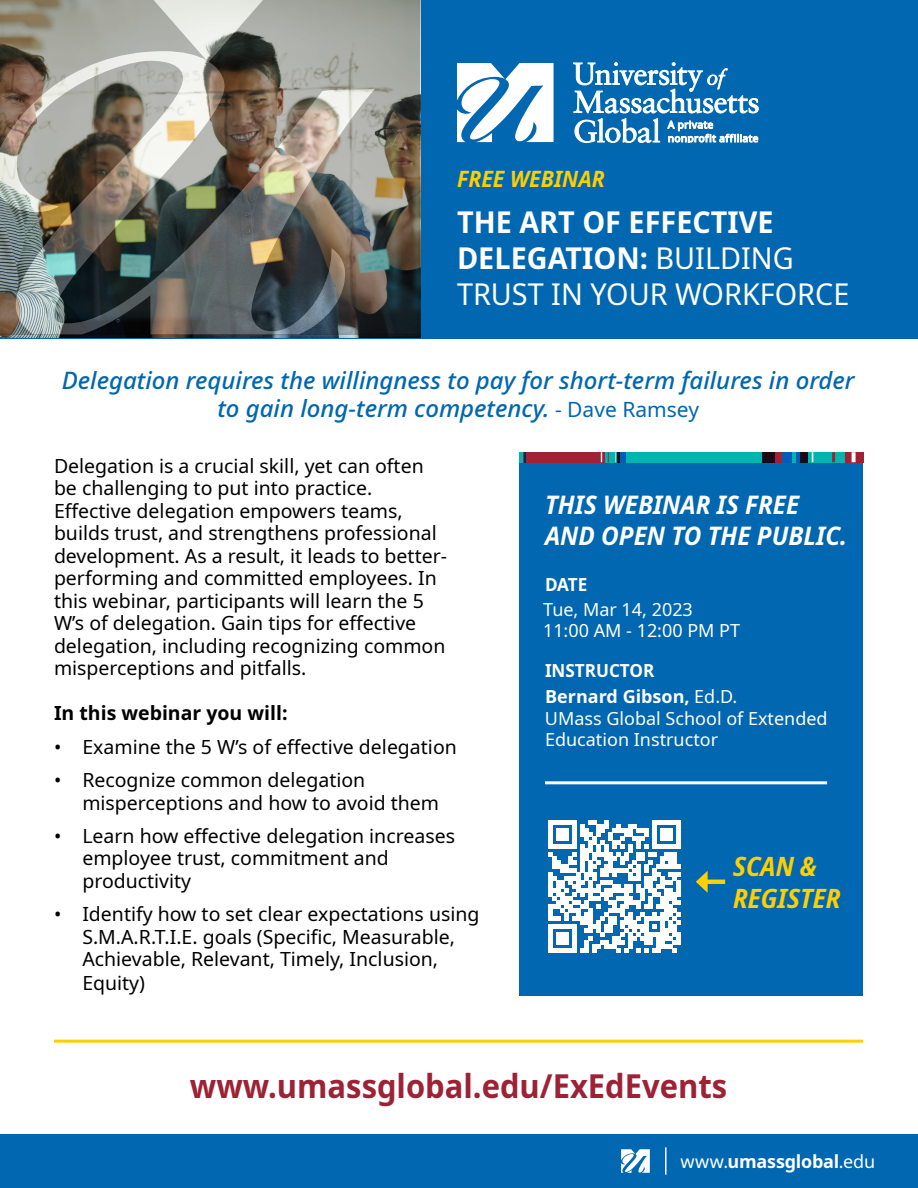
<style>
.page{position:relative;width:918px;height:1188px;background:#fff}
.page>*{position:absolute;margin:0;border:0;box-sizing:border-box;transform-origin:0 0}
.t1{font:700 32.85px "Noto Sans";color:#9d2235;scale:.94 1}
.t2{font:700 30px/36px "Noto Sans";color:#fff;scale:.96 1}
.t3{font:italic 700 semi-condensed 26.55px/32px "Noto Sans";color:#ffcf01}
.t4{font:italic 700 25.5px/30.6px "Noto Sans";color:#fff;scale:.95 1}
.t5{font:italic 500 24px/28.8px "Noto Sans";color:#0067b0;text-align:center}
.t6{font:italic 700 22.5px "Noto Sans";color:#ffce02;scale:.95 1}
.t7{font:19.5px/22.5px "Noto Sans";color:#000}
.t8{font:700 19.5px "Noto Sans";color:#000}
.t9{font:18px/21.6px "Noto Sans";color:#fff}
.t10{font:700 18px "Noto Sans";letter-spacing:-.01em;color:#fff}
.t11{font:700 18px "Noto Sans";letter-spacing:-.01em;color:#fff;scale:.95 1}
.s1{font-weight:400}
.s2{font-weight:400;font-style:normal;font-size:21px}
.s3{font-weight:700}
</style>
<div class="page">
<div style="left:0;top:0;width:918px;height:339px;background:#0067b0"></div>
<div style="left:519px;top:452px;width:344px;height:544px;background:#0067b0"></div>
<svg style="left:457px;top:63px;width:97px;height:79px"></svg>
<svg style="left:573px;top:63px;width:185px;height:80px"></svg>
<hr style="left:519px;top:452px;width:4px;height:10px;background:#00b5ad">
<div style="left:604px;top:452px;width:259px;height:10px;background:#00b5ad"></div>
<div style="left:523px;top:452px;width:81px;height:10px;background:#a12236"></div>
<svg style="left:615px;top:452px;width:11px;height:10px"></svg>
<div style="left:762px;top:452px;width:17px;height:10px;background:#180b13"></div>
<div style="left:782px;top:452px;width:10px;height:10px;background:#005cb9"></div>
<svg style="left:796px;top:452px;width:3px;height:10px"></svg>
<div style="left:845px;top:452px;width:18px;height:10px;background:#a12236"></div>
<div style="left:776px;top:452px;width:6px;height:10px;background:#a12236"></div>
<svg style="left:832px;top:452px;width:3px;height:10px"></svg>
<svg style="left:851px;top:452px;width:5px;height:10px"></svg>
<div style="left:801px;top:452px;width:7px;height:10px;background:#180b13"></div>
<hr style="left:545px;top:781px;width:282px;height:3px;background:#fff">
<div style="left:0;top:1134px;width:918px;height:54px;background:#0067b0"></div>
<svg style="left:621px;top:1149px;width:29px;height:24px"></svg>
<hr style="left:665px;top:1147px;width:2px;height:28px;background:#fff">
<hr style="left:54px;top:1040px;width:809px;height:3px;background:#ffcf01">
<hr style="left:704px;top:880px;width:21px;height:4px;background:#ffcf01">
<svg style="left:696px;top:871px;width:12px;height:22px"></svg>
<svg style="left:549px;top:821px;width:132px;height:132px"></svg>
<hr style="left:677px;top:933px;width:4px;height:12px;background:#fff">
<svg style="left:375px;top:0;width:45px;height:334px;background:#6e6d62"></svg>
<img style="left:0;top:0;width:375px;height:334px">
<svg style="left:60px;top:279px;width:12px;height:18px"></svg>
<p class="t6" style="left:457px;top:163px;width:157px">FREE WEBINAR</p>
<h2 class="t2" style="left:457px;top:205px;width:410px">THE ART OF EFFECTIVE<br>DELEGATION: <span class="s1">BUILDING<br>TRUST IN YOUR WORKFORCE</span></h2>
<p class="t5" style="left:62px;top:366px;width:794px">Delegation requires the willingness to pay for short-term failures in order to gain long-term competency. <span class="s2">- Dave Ramsey</span></p>
<p class="t7" style="left:54px;top:455px;width:395px">Delegation is a crucial skill, yet can often be challenging to put into practice.<br>Effective delegation empowers teams, builds trust, and strengthens professional development. As a result, it leads to better&shy;performing and committed employees. In this webinar, participants will learn the 5<br>W’s of delegation. Gain tips for effective delegation, including recognizing common misperceptions and pitfalls.</p>
<p class="t8" style="left:54px;top:700px;width:235px">In this webinar you will:</p>
<p class="t7" style="left:54px;top:736px;width:404px">• Examine the 5 W’s of effective delegation</p>
<p class="t7" style="left:82px;top:769px;width:358px;text-indent:-28px">• Recognize common delegation misperceptions and how to avoid them</p>
<p class="t7" style="left:82px;top:825px;width:374px;text-indent:-28px">• Learn how effective delegation increases employee trust, commitment and productivity</p>
<p class="t7" style="left:82px;top:903px;width:399px;text-indent:-28px">• Identify how to set clear expectations using S.M.A.R.T.I.E. goals (Specific, Measurable, Achievable, Relevant, Timely, Inclusion, Equity)</p>
<h3 class="t4" style="left:545px;top:490px;width:319px">THIS WEBINAR IS FREE<br>AND OPEN TO THE PUBLIC.</h3>
<p class="t11" style="left:545px;top:572px;width:46px">DATE</p>
<p class="t9" style="left:543px;top:599px;width:199px">Tue, Mar 14, 2023<br>11:00 AM - 12:00 PM PT</p>
<p class="t11" style="left:545px;top:658px;width:117px">INSTRUCTOR</p>
<p class="t9" style="left:545px;top:686px;width:284px"><span class="s3">Bernard Gibson,</span> Ed.D.<br>UMass Global School of Extended<br>Education Instructor</p>
<h3 class="t3" style="left:733px;top:851px;width:109px">SCAN &amp;<br>REGISTER</h3>
<h1 class="t1" style="left:190px;top:1062px;width:573px">www.umassglobal.edu/ExEdEvents</h1>
<p class="t10" style="left:680px;top:1148px;width:196px"><span class="s1">www.</span>umassglobal<span class="s1">.edu</span></p>
</div>
